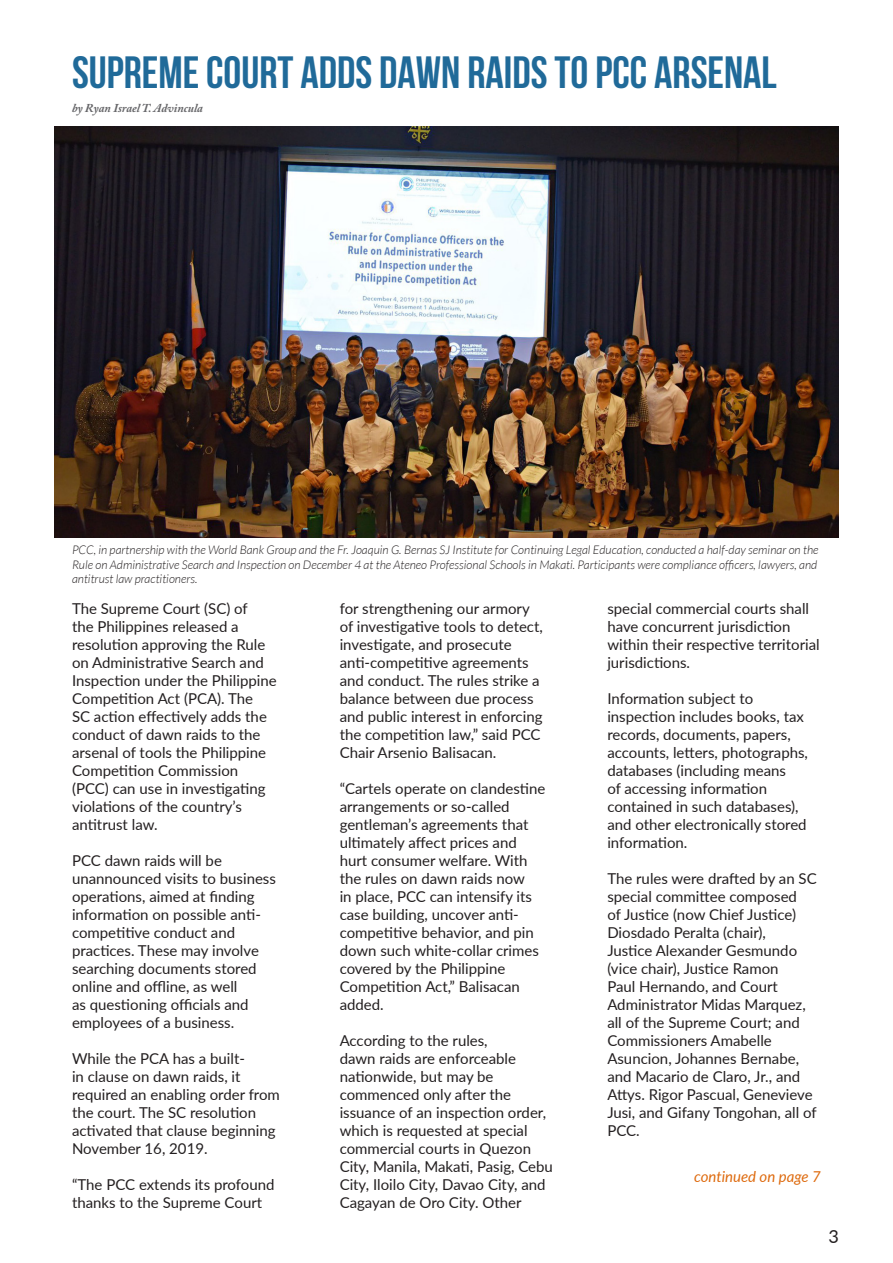
<style>
.page{position:relative;width:893px;height:1263px;background:#fff}
.page>*{position:absolute;margin:0;border:0;box-sizing:border-box;transform-origin:0 0}
.t1{font:700 45px "Bebas Neue";color:#206a99}
.t2{font:18px "Lato";color:#231f20}
.t3{font:15px/18px "Lato";color:#231f20}
.No_Spacing{font:italic 15px "Lato";color:#de6b0f}
.t4{font:italic 300 12px/14.4px "Lato";color:#231f20;text-align:justify}
.t5{font:italic 700 12px "Adobe Caslon Pro";color:#656568}
</style>
<div class="page">
<img style="left:54px;top:127px;width:785px;height:410px">
<p class="t1" style="left:72px;top:48px;width:706px">SUPREME COURT ADDS DAWN RAIDS TO PCC ARSENAL</p>
<p class="t5" style="left:72px;top:100px;width:132px">by Ryan Israel T. Advincula</p>
<p class="t4" style="left:72px;top:543px;width:748px">PCC, in partnership with the World Bank Group and the Fr. Joaquin G. Bernas SJ Institute for Continuing Legal Education, conducted a half-day seminar on the Rule on Administrative Search and Inspection on December 4 at the Ateneo Professional Schools in Makati. Participants were compliance officers, lawyers, and antitrust law practitioners.</p>
<p class="t3" style="left:72px;top:599px;width:206px">The Supreme Court (SC) of<br>the Philippines released a resolution approving the Rule on Administrative Search and<br>Inspection under the Philippine<br>Competition Act (PCA). The<br>SC action effectively adds the conduct of dawn raids to the arsenal of tools the Philippine<br>Competition Commission (PCC) can use in investigating violations of the country’s antitrust law.</p>
<p class="t3" style="left:72px;top:851px;width:205px">PCC dawn raids will be unannounced visits to business operations, aimed at finding information on possible anti&shy;competitive conduct and practices. These may involve searching documents stored online and offline, as well<br>as questioning officials and employees of a business.</p>
<p class="t3" style="left:72px;top:1049px;width:209px">While the PCA has a built-<br>in clause on dawn raids, it required an enabling order from the court. The SC resolution activated that clause beginning<br>November 16, 2019.</p>
<p class="t3" style="left:72px;top:1175px;width:204px">“The PCC extends its profound thanks to the Supreme Court</p>
<p class="t3" style="left:340px;top:599px;width:205px">for strengthening our armory of investigative tools to detect, investigate, and prosecute anti-competitive agreements and conduct. The rules strike a balance between due process and public interest in enforcing the competition law,” said PCC<br>Chair Arsenio Balisacan.</p>
<p class="t3" style="left:340px;top:779px;width:207px">“Cartels operate on clandestine arrangements or so-called gentleman’s agreements that ultimately affect prices and hurt consumer welfare. With the rules on dawn raids now<br>in place, PCC can intensify its case building, uncover anti&shy;competitive behavior, and pin down such white-collar crimes covered by the Philippine<br>Competition Act,” Balisacan added.</p>
<p class="t3" style="left:340px;top:1031px;width:215px">According to the rules,<br>dawn raids are enforceable nationwide, but may be commenced only after the issuance of an inspection order, which is requested at special commercial courts in Quezon<br>City, Manila, Makati, Pasig, Cebu<br>City, Iloilo City, Davao City, and<br>Cagayan de Oro City. Other</p>
<p class="t3" style="left:607px;top:599px;width:214px">special commercial courts shall have concurrent jurisdiction within their respective territorial jurisdictions.</p>
<p class="t3" style="left:607px;top:689px;width:202px">Information subject to inspection includes books, tax records, documents, papers, accounts, letters, photographs, databases (including means<br>of accessing information contained in such databases), and other electronically stored information.</p>
<p class="t3" style="left:607px;top:869px;width:211px">The rules were drafted by an SC special committee composed<br>of Justice (now Chief Justice)<br>Diosdado Peralta (chair),<br>Justice Alexander Gesmundo (vice chair), Justice Ramon<br>Paul Hernando, and Court<br>Administrator Midas Marquez, all of the Supreme Court; and<br>Commissioners Amabelle<br>Asuncion, Johannes Bernabe, and Macario de Claro, Jr., and<br>Attys. Rigor Pascual, Genevieve<br>Jusi, and Gifany Tongohan, all of<br>PCC.</p>
<p class="No_Spacing" style="left:694px;top:1166px;width:128px">continued on page 7</p>
<p class="t2" style="left:828px;top:1224px;width:12px">3</p>
</div>
